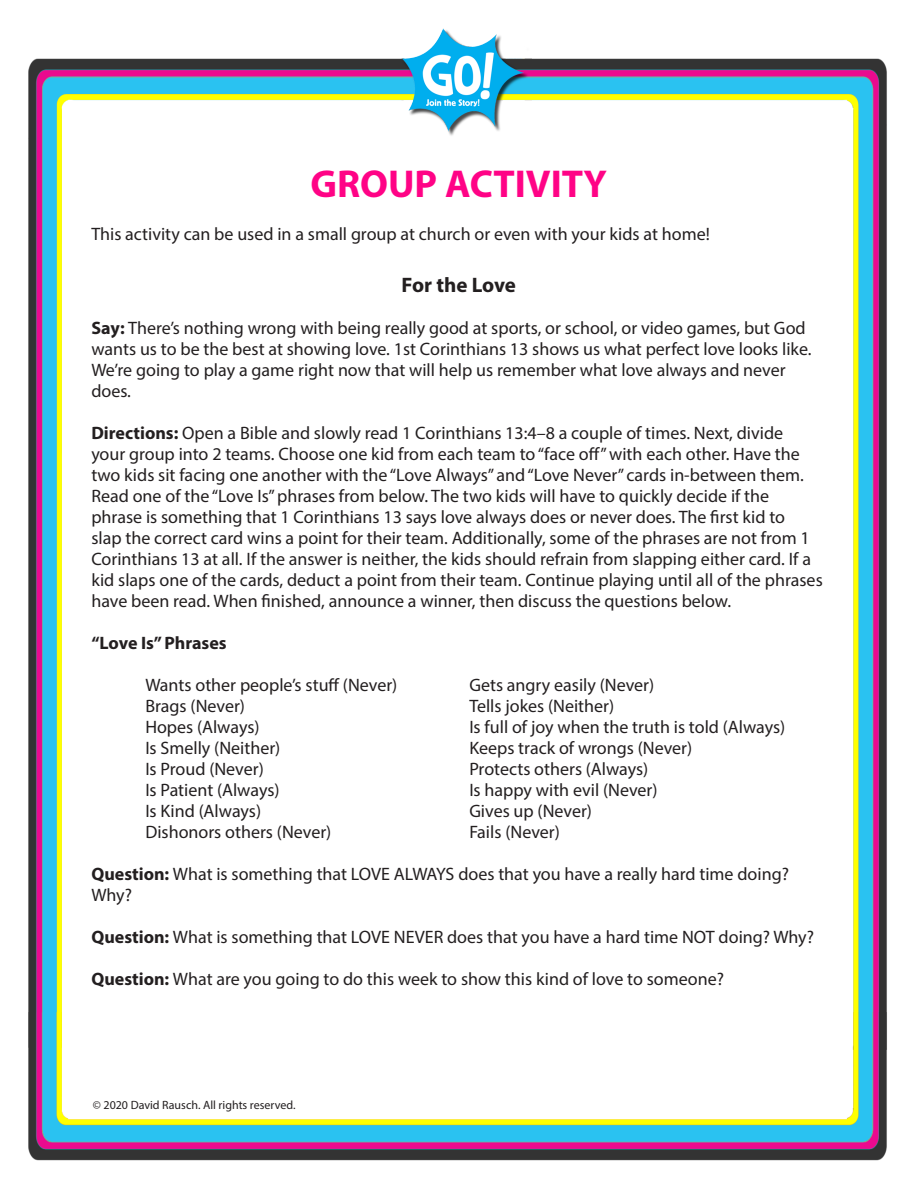
<style>
.page{position:relative;width:918px;height:1188px;background:#fff}
.page>*{position:absolute;margin:0;border:0;box-sizing:border-box;transform-origin:0 0}
.t1{font:700 39px "Myriad Pro";color:#ff0386}
.t2{font:700 21px "Myriad Pro";letter-spacing:-.01em;color:#231f20}
.t3{font:18px/21px "Myriad Pro";color:#231f20}
.t4{font:700 18px "Myriad Pro";color:#231f20}
.t5{font:12px "Myriad Pro";color:#231f20}
.s1{font-weight:700}
</style>
<div class="page">
<img style="left:28px;top:28px;width:859px;height:1133px">
<p class="t1" style="left:310px;top:158px;width:298px">GROUP ACTIVITY</p>
<p class="t3" style="left:91px;top:223px;width:620px">This activity can be used in a small group at church or even with your kids at home!</p>
<p class="t2" style="left:401px;top:272px;width:116px">For the Love</p>
<p class="t3" style="left:91px;top:318px;width:722px"><span class="s1">Say:</span> There’s nothing wrong with being really good at sports, or school, or video games, but God wants us to be the best at showing love. 1st Corinthians 13 shows us what perfect love looks like.<br>We’re going to play a game right now that will help us remember what love always and never does.</p>
<p class="t3" style="left:91px;top:423px;width:733px"><span class="s1">Directions:</span> Open a Bible and slowly read 1 Corinthians 13:4–8 a couple of times. Next, divide<br>your group into 2 teams. Choose one kid from each team to “face off” with each other. Have the two kids sit facing one another with the “Love Always” and “Love Never” cards in-between them.<br>Read one of the “Love Is” phrases from below. The two kids will have to quickly decide if the phrase is something that 1 Corinthians 13 says love always does or never does. The first kid to<br>slap the correct card wins a point for their team. Additionally, some of the phrases are not from 1<br>Corinthians 13 at all. If the answer is neither, the kids should refrain from slapping either card. If a kid slaps one of the cards, deduct a point from their team. Continue playing until all of the phrases have been read. When finished, announce a winner, then discuss the questions below.</p>
<p class="t4" style="left:91px;top:632px;width:137px">“Love Is” Phrases</p>
<p class="t3" style="left:145px;top:675px;width:254px">Wants other people’s stuff (Never)</p>
<p class="t3" style="left:469px;top:675px;width:186px">Gets angry easily (Never)</p>
<p class="t3" style="left:145px;top:696px;width:101px">Brags (Never)</p>
<p class="t3" style="left:469px;top:696px;width:146px">Tells jokes (Neither)</p>
<p class="t3" style="left:145px;top:717px;width:116px">Hopes (Always)</p>
<p class="t3" style="left:469px;top:717px;width:318px">Is full of joy when the truth is told (Always)</p>
<p class="t3" style="left:145px;top:738px;width:137px">Is Smelly (Neither)</p>
<p class="t3" style="left:469px;top:738px;width:224px">Keeps track of wrongs (Never)</p>
<p class="t3" style="left:145px;top:759px;width:120px">Is Proud (Never)</p>
<p class="t3" style="left:469px;top:759px;width:181px">Protects others (Always)</p>
<p class="t3" style="left:145px;top:780px;width:136px">Is Patient (Always)</p>
<p class="t3" style="left:469px;top:780px;width:190px">Is happy with evil (Never)</p>
<p class="t3" style="left:145px;top:801px;width:117px">Is Kind (Always)</p>
<p class="t3" style="left:469px;top:801px;width:124px">Gives up (Never)</p>
<p class="t3" style="left:145px;top:822px;width:188px">Dishonors others (Never)</p>
<p class="t3" style="left:469px;top:822px;width:92px">Fails (Never)</p>
<p class="t3" style="left:91px;top:864px;width:699px"><span class="s1">Question:</span> What is something that LOVE ALWAYS does that you have a really hard time doing?<br>Why?</p>
<p class="t3" style="left:91px;top:927px;width:724px"><span class="s1">Question:</span> What is something that LOVE NEVER does that you have a hard time NOT doing? Why?</p>
<p class="t3" style="left:91px;top:969px;width:634px"><span class="s1">Question:</span> What are you going to do this week to show this kind of love to someone?</p>
<p class="t5" style="left:93px;top:1098px;width:204px">© 2020 David Rausch. All rights reserved.</p>
</div>
